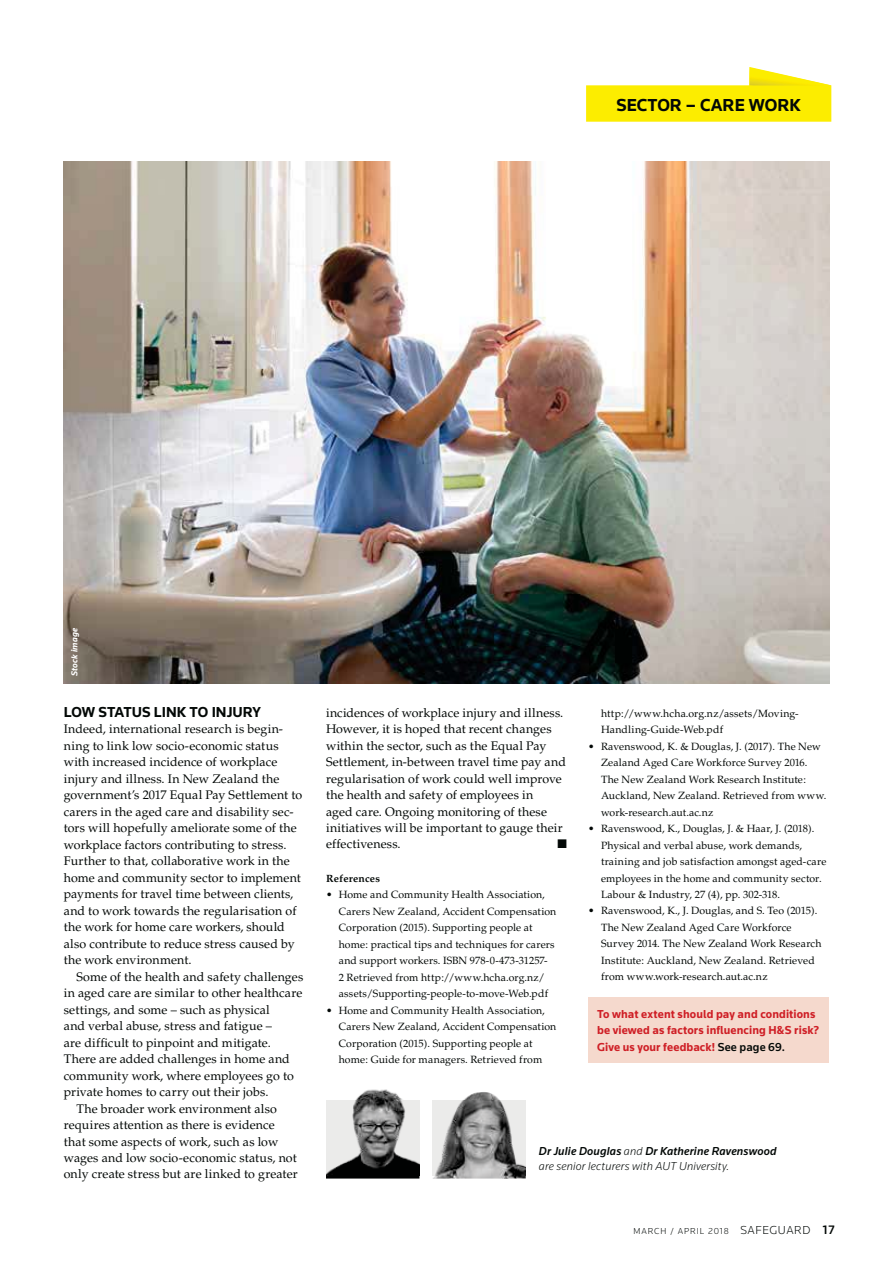
<style>
.page{position:relative;width:893px;height:1263px;background:#fff}
.page>*{position:absolute;margin:0;border:0;box-sizing:border-box;transform-origin:0 0}
.t1{font:700 18px "Knowledge";color:#030806}
.t2{font:700 15px "Knowledge";letter-spacing:-.005em;color:#030806}
.t3{font:12.45px/16.5px "Palatino";letter-spacing:.005em;color:#030806}
.t4{font:12.45px "Zapf Dingbats";color:#030806}
.t5{font:700 12px/16.5px "Knowledge";letter-spacing:.01em;color:#cf1f26}
.t6{font:italic 300 12px/15px "Knowledge";letter-spacing:.01em;color:#030806}
.t7{font:10.5px/16.5px "Palatino";letter-spacing:.01em;color:#030806}
.t8{font:700 10.5px "Palatino";letter-spacing:.015em;color:#030806}
.t9{font:300 9px "Knowledge";letter-spacing:.1em;color:#030806}
.t10{font:italic 700 9px "Knowledge";letter-spacing:.015em;color:#fff}
.s1{font-weight:500;color:#030806}
.s2{font-weight:500}
.s3{font-size:12px}
.s4{font-weight:500;font-size:12.75px}
</style>
<div class="page">
<svg style="left:586px;top:67px;width:245px;height:55px"></svg>
<hr style="left:419px;top:1101px;width:1px;height:75px;background:#ebebea">
<hr style="left:526px;top:1101px;width:1px;height:75px;background:#ebebea">
<img style="left:326px;top:1089px;width:93px;height:90px">
<img style="left:326px;top:1101px;width:93px;height:75px">
<img style="left:432px;top:1092px;width:94px;height:87px">
<img style="left:433px;top:1101px;width:93px;height:75px">
<img style="left:64px;top:162px;width:765px;height:522px">
<div style="left:588px;top:997px;width:241px;height:66px;background:#f5d9cd"></div>
<h1 class="t1" style="left:616px;top:98px;width:186px">SECTOR – CARE WORK</h1>
<p class="t10" style="left:69px;top:676px;width:50px;rotate:-90deg">Stock image</p>
<p class="t2" style="left:64px;top:706px;width:199px">LOW STATUS LINK TO INJURY</p>
<p class="t3" style="left:64px;top:722px;width:240px">Indeed, international research is begin&shy;ning to link low socio-economic status with increased incidence of workplace injury and illness. In New Zealand the government’s 2017 Equal Pay Settlement to carers in the aged care and disability sec&shy;tors will hopefully ameliorate some of the workplace factors contributing to stress.<br>Further to that, collaborative work in the home and community sector to implement payments for travel time between clients, and to work towards the regularisation of the work for home care workers, should also contribute to reduce stress caused by the work environment.</p>
<p class="t3" style="left:77px;top:969px;width:228px">Some of the health and safety challenges</p>
<p class="t3" style="left:64px;top:986px;width:240px">in aged care are similar to other healthcare</p>
<p class="t3" style="left:64px;top:1002px;width:208px">settings, and some – such as physical</p>
<p class="t3" style="left:64px;top:1019px;width:210px">and verbal abuse, stress and fatigue –</p>
<p class="t3" style="left:64px;top:1035px;width:208px">are difficult to pinpoint and mitigate.</p>
<p class="t3" style="left:64px;top:1052px;width:228px">There are added challenges in home and</p>
<p class="t3" style="left:64px;top:1068px;width:232px">community work, where employees go to</p>
<p class="t3" style="left:64px;top:1085px;width:206px">private homes to carry out their jobs.</p>
<p class="t3" style="left:77px;top:1101px;width:202px">The broader work environment also</p>
<p class="t3" style="left:64px;top:1118px;width:212px">requires attention as there is evidence</p>
<p class="t3" style="left:64px;top:1134px;width:216px">that some aspects of work, such as low</p>
<p class="t3" style="left:64px;top:1151px;width:234px">wages and low socio-economic status, not</p>
<p class="t3" style="left:64px;top:1167px;width:235px">only create stress but are linked to greater</p>
<p class="t3" style="left:326px;top:705px;width:241px">incidences of workplace injury and illness.<br>However, it is hoped that recent changes within the sector, such as the Equal Pay Settlement, in-between travel time pay and regularisation of work could well improve the health and safety of employees in<br>aged care. Ongoing monitoring of these initiatives will be important to gauge their effectiveness.</p>
<p class="t4" style="left:557px;top:838px;width:11px">■</p>
<p class="t8" style="left:326px;top:874px;width:56px">References</p>
<p class="t7" style="left:339px;top:887px;width:219px;text-indent:-13px">• Home and Community Health Association, Carers New Zealand, Accident Compensation Corporation (2015). Supporting people at home: practical tips and techniques for carers and support workers. ISBN 978-0-473-31257-<br>2 Retrieved from http://www.hcha.org.nz/ assets/Supporting-people-to-move-Web.pdf</p>
<p class="t7" style="left:339px;top:1003px;width:219px;text-indent:-13px">• Home and Community Health Association, Carers New Zealand, Accident Compensation Corporation (2015). Supporting people at home: Guide for managers. Retrieved from</p>
<p class="t7" style="left:601px;top:706px;width:199px">http://www.hcha.org.nz/assets/Moving-<br>Handling-Guide-Web.pdf</p>
<p class="t7" style="left:601px;top:739px;width:227px;text-indent:-13px">• Ravenswood, K. &amp; Douglas, J. (2017). The New Zealand Aged Care Workforce Survey 2016.<br>The New Zealand Work Research Institute:<br>Auckland, New Zealand. Retrieved from www. work-research.aut.ac.nz</p>
<p class="t7" style="left:601px;top:821px;width:227px;text-indent:-13px">• Ravenswood, K., Douglas, J. &amp; Haar, J. (2018).<br>Physical and verbal abuse, work demands, training and job satisfaction amongst aged-care employees in the home and community sector.<br>Labour &amp; Industry, 27 (4), pp. 302-318.</p>
<p class="t7" style="left:601px;top:904px;width:222px;text-indent:-13px">• Ravenswood, K., J. Douglas, and S. Teo (2015).<br>The New Zealand Aged Care Workforce Survey 2014. The New Zealand Work Research Institute: Auckland, New Zealand. Retrieved from www.work-research.aut.ac.nz</p>
<p class="t5" style="left:597px;top:1006px;width:224px">To what extent should pay and conditions be viewed as factors influencing H&amp;S risk?<br>Give us your feedback! <span class="s1">See page 69.</span></p>
<p class="t6" style="left:539px;top:1143px;width:239px"><span class="s2">Dr Julie Douglas</span> and <span class="s2">Dr Katherine Ravenswood </span>are senior lecturers with AUT University.</p>
<p class="t9" style="left:633px;top:1227px;width:203px">MARCH / APRIL 2018 <span class="s3">SAFEGUARD</span> <span class="s4">17</span></p>
</div>
